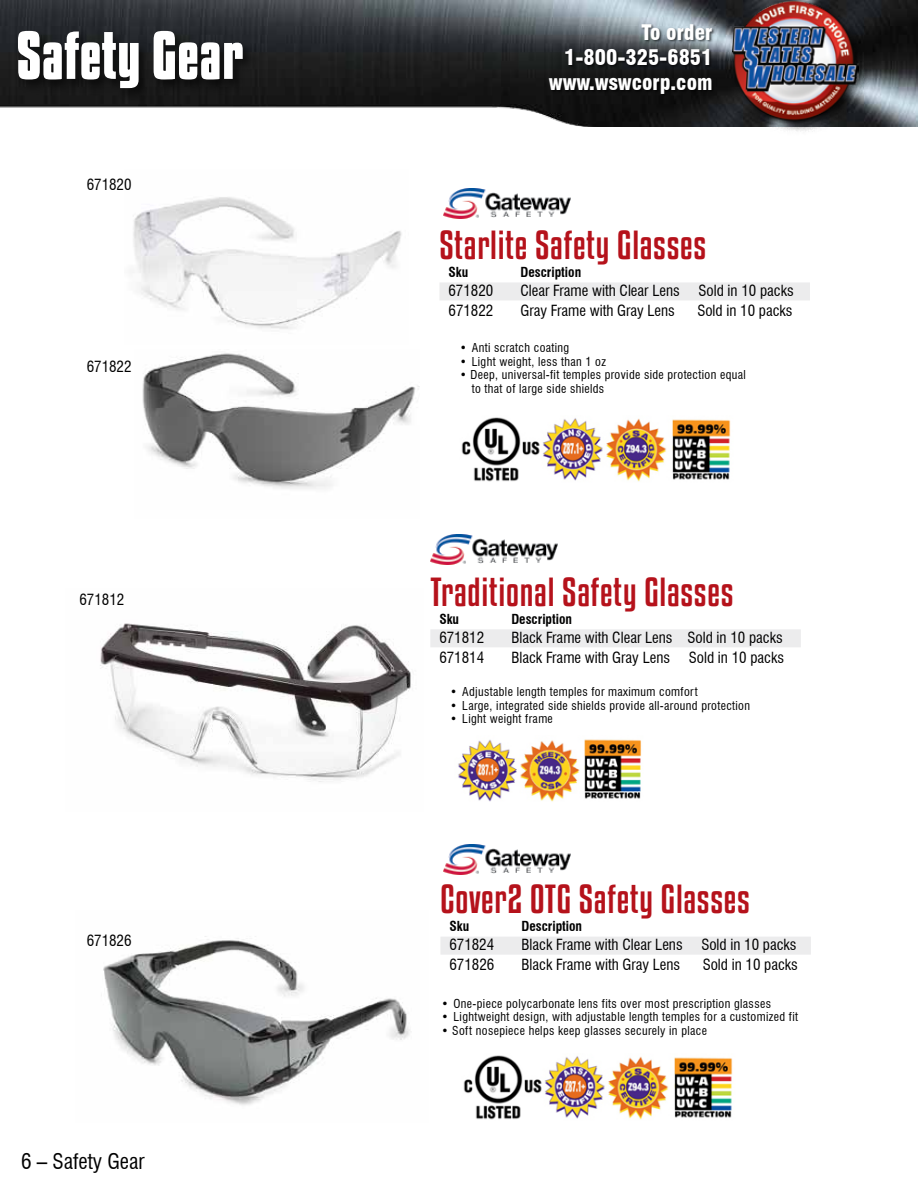
<style>
.page{position:relative;width:918px;height:1188px;background:#fff}
.page>*{position:absolute;margin:0;border:0;box-sizing:border-box;transform-origin:0 0}
.t1{font:700 60px "Kenyan Coffee Rg";color:#fff}
.t2{font:36px "Kenyan Coffee Rg";letter-spacing:.02em;color:#b5121b}
.t3{font:900 condensed 21px/25.2px "Swiss 721 BT";color:#fff;text-align:right}
.t4{font:condensed 21px "Swiss 721 BT";color:#000}
.t5{font:condensed 15px "Swiss 721 BT";color:#000}
.t6{font:700 condensed 13.5px "Swiss 721 BT";color:#000}
.t7{font:condensed 12px/13.5px "Swiss 721 BT";letter-spacing:.03em;color:#000}
</style>
<div class="page">
<img style="left:0;top:0;width:918px;height:126px">
<div style="left:15px;top:28px;width:241px;height:73px;background:#000;opacity:.6"></div>
<div style="left:548px;top:24px;width:167px;height:72px;background:#000;opacity:.6"></div>
<div style="left:729px;top:0;width:142px;height:137px;background:#000;opacity:.6"></div>
<img style="left:732px;top:0;width:126px;height:126px">
<div style="left:440px;top:282px;width:370px;height:18px;background:#ececed"></div>
<div style="left:440px;top:937px;width:371px;height:18px;background:#ececed"></div>
<div style="left:430px;top:629px;width:371px;height:18px;background:#ececed"></div>
<img style="left:100px;top:623px;width:311px;height:159px">
<img style="left:132px;top:197px;width:270px;height:132px">
<img style="left:142px;top:353px;width:277px;height:136px">
<img style="left:461px;top:417px;width:270px;height:65px">
<img style="left:463px;top:1055px;width:270px;height:65px">
<img style="left:458px;top:739px;width:184px;height:63px">
<img style="left:103px;top:936px;width:308px;height:169px">
<img style="left:444px;top:844px;width:127px;height:31px">
<img style="left:430px;top:534px;width:127px;height:30px">
<img style="left:444px;top:188px;width:127px;height:30px">
<h1 class="t1" style="left:16px;top:19px;width:228px">Safety Gear</h1>
<h3 class="t3" style="left:549px;top:20px;width:165px">To order<br>1-800-325-6851 www.wswcorp.com</h3>
<p class="t5" style="left:87px;top:176px;width:46px">671820</p>
<p class="t5" style="left:87px;top:358px;width:46px">671822</p>
<p class="t5" style="left:80px;top:591px;width:46px">671812</p>
<p class="t5" style="left:87px;top:932px;width:46px">671826</p>
<h3 class="t4" style="left:21px;top:1149px;width:125px">6 – Safety Gear</h3>
<h2 class="t2" style="left:440px;top:223px;width:268px">Starlite Safety Glasses</h2>
<p class="t6" style="left:449px;top:264px;width:21px">Sku</p>
<p class="t6" style="left:520px;top:264px;width:62px">Description</p>
<p class="t5" style="left:448px;top:282px;width:46px">671820</p>
<p class="t5" style="left:520px;top:282px;width:275px">Clear Frame with Clear Lens Sold in 10 packs</p>
<p class="t5" style="left:449px;top:301px;width:46px">671822</p>
<p class="t5" style="left:521px;top:301px;width:156px">Gray Frame with Gray Lens</p>
<p class="t5" style="left:697px;top:301px;width:97px">Sold in 10 packs</p>
<p class="t7" style="left:460px;top:341px;width:111px">• Anti scratch coating</p>
<p class="t7" style="left:460px;top:355px;width:148px">• Light weight, less than 1 oz</p>
<p class="t7" style="left:472px;top:368px;width:276px;text-indent:-12px">• Deep, universal-fit temples provide side protection equal to that of large side shields</p>
<h2 class="t2" style="left:430px;top:570px;width:305px">Traditional Safety Glasses</h2>
<p class="t6" style="left:439px;top:611px;width:21px">Sku</p>
<p class="t6" style="left:511px;top:611px;width:62px">Description</p>
<p class="t5" style="left:439px;top:629px;width:46px">671812</p>
<p class="t5" style="left:511px;top:629px;width:273px">Black Frame with Clear Lens Sold in 10 packs</p>
<p class="t5" style="left:439px;top:648px;width:46px">671814</p>
<p class="t5" style="left:511px;top:648px;width:274px">Black Frame with Gray Lens Sold in 10 packs</p>
<p class="t7" style="left:450px;top:685px;width:249px">• Adjustable length temples for maximum comfort</p>
<p class="t7" style="left:450px;top:699px;width:301px">• Large, integrated side shields provide all-around protection</p>
<p class="t7" style="left:450px;top:712px;width:104px">• Light weight frame</p>
<h2 class="t2" style="left:440px;top:878px;width:311px">Cover2 OTG Safety Glasses</h2>
<p class="t6" style="left:449px;top:918px;width:21px">Sku</p>
<p class="t6" style="left:521px;top:918px;width:62px">Description</p>
<p class="t5" style="left:449px;top:936px;width:46px">671824</p>
<p class="t5" style="left:521px;top:936px;width:277px">Black Frame with Clear Lens Sold in 10 packs</p>
<p class="t5" style="left:449px;top:955px;width:46px">671826</p>
<p class="t5" style="left:521px;top:955px;width:160px">Black Frame with Gray Lens</p>
<p class="t5" style="left:703px;top:955px;width:97px">Sold in 10 packs</p>
<p class="t7" style="left:442px;top:996px;width:331px">• One-piece polycarbonate lens fits over most prescription glasses</p>
<p class="t7" style="left:442px;top:1010px;width:358px">• Lightweight design, with adjustable length temples for a customized fit</p>
<p class="t7" style="left:442px;top:1023px;width:267px">• Soft nosepiece helps keep glasses securely in place</p>
</div>
